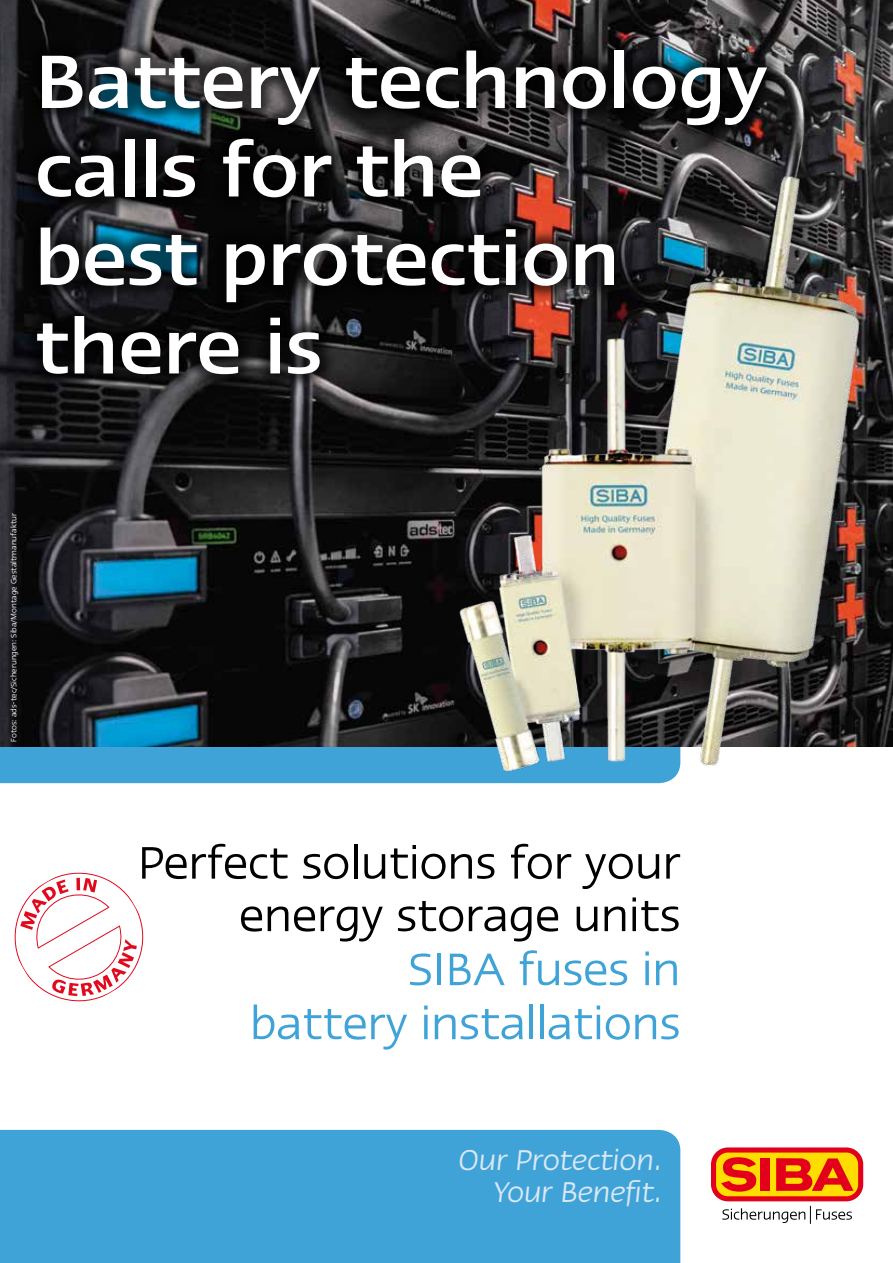
<style>
.page{position:relative;width:893px;height:1263px;background:#fff}
.page>*{position:absolute;margin:0;border:0;box-sizing:border-box;transform-origin:0 0}
.t1{font:500 87px/88.5px "Linotype Ergo";color:#fff}
.t2{font:52.5px/52.5px "Linotype Ergo";color:#000;text-align:right}
.t3{font:52.5px/54px "Linotype Ergo";color:#3fa3d7;text-align:right}
.t4{font:italic 33px/31.5px "Linotype Ergo";color:#dae8f5;text-align:right}
.t5{font:9px "Linotype Ergo";color:#fff}
</style>
<div class="page">
<div style="left:0;top:747px;width:257px;height:36px;background:#3fa3d7"></div>
<img style="left:0;top:0;width:893px;height:747px">
<div style="left:0;top:1130px;width:680px;height:133px;background:#3fa3d7"></div>
<svg style="left:711px;top:1147px;width:152px;height:77px"></svg>
<div style="left:21px;top:34px;width:762px;height:356px;background:#000;opacity:.6"></div>
<svg style="left:14px;top:872px;width:130px;height:130px"></svg>
<img style="left:257px;top:153px;width:636px;height:631px">
<h1 class="t1" style="left:35px;top:37px;width:734px">Battery technology calls for the<br>best protection there is</h1>
<p class="t5" style="left:9px;top:742px;width:230px;rotate:-90deg">Fotos: ads-tec/Sicherungen: Siba/Montage Gestaltmanufaktur</p>
<h2 class="t2" style="left:138px;top:836px;width:544px">Perfect solutions for your energy storage units</h2>
<h2 class="t3" style="left:250px;top:941px;width:432px">SIBA fuses in battery installations</h2>
<h3 class="t4" style="left:459px;top:1144px;width:205px">Our Protection.<br>Your Benefit.</h3>
</div>
